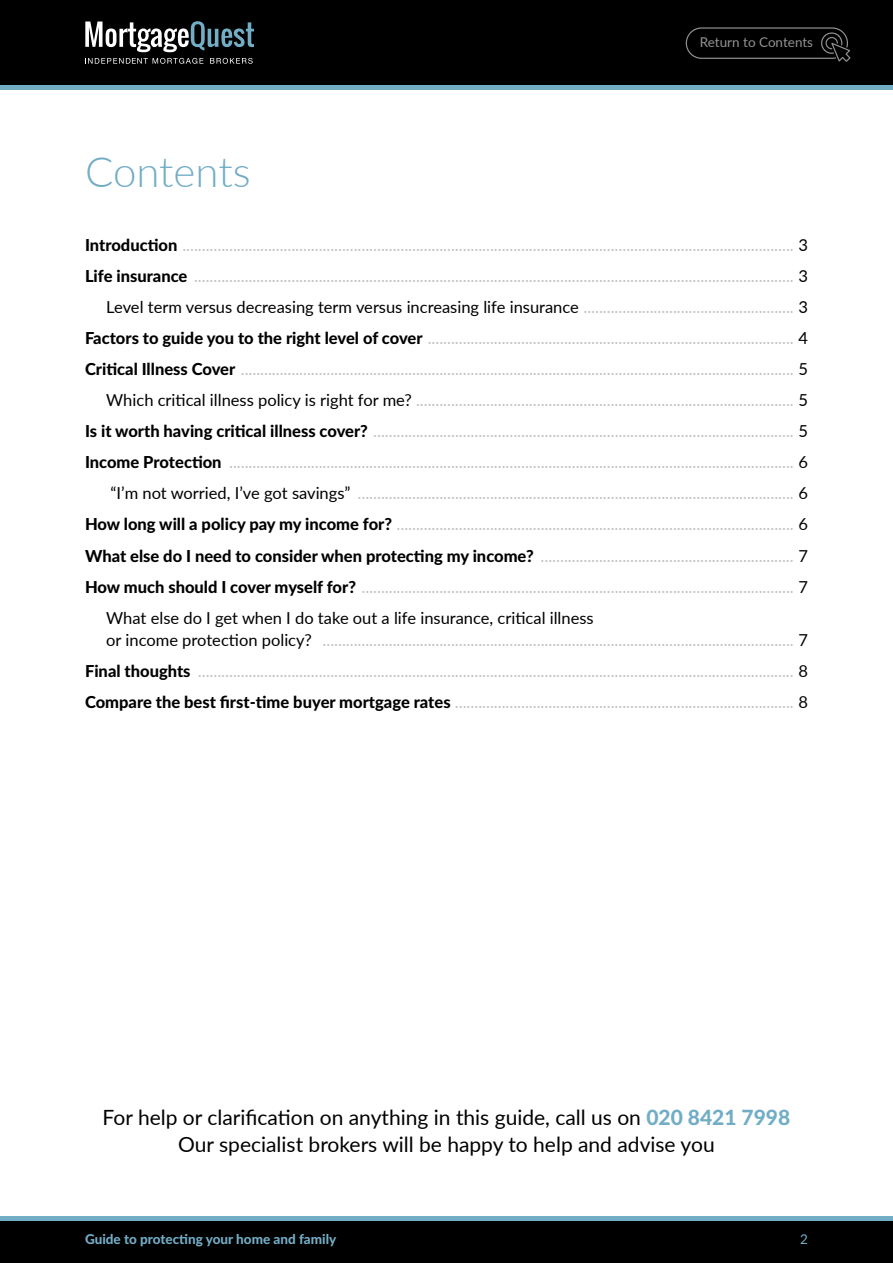
<style>
.page{position:relative;width:893px;height:1263px;background:#fff}
.page>*{position:absolute;margin:0;border:0;box-sizing:border-box;transform-origin:0 0}
.t1{font:300 42px "Lato";color:#72adc6}
.t2{font:21px/27px "Lato";color:#000;text-align:center}
.t3{font:16.5px/31px "Lato";color:#c0c0c0;text-align:justify}
.t4{font:16.5px "Lato";color:#000}
.t5{font:800 13.5px "Lato";color:#72adc6}
.t6{font:13.5px "Lato";color:#939393}
.t7{font:13.5px "Lato";color:#72adc6}
.s1{font-weight:800;color:#000}
.s2{color:#000}
.s3{color:#c0c0c0}
.s4{font-weight:800;color:#72adc6}
</style>
<div class="page">
<div style="left:0;top:0;width:893px;height:85px;background:#000"></div>
<hr style="left:0;top:85px;width:893px;height:4px;background:#72adc6">
<svg style="left:85px;top:21px;width:169px;height:31px"></svg>
<svg style="left:210px;top:58px;width:43px;height:6px"></svg>
<svg style="left:85px;top:58px;width:118px;height:6px"></svg>
<div style="left:0;top:1220px;width:893px;height:43px;background:#000"></div>
<hr style="left:0;top:1216px;width:893px;height:4px;background:#72adc6">
<svg style="left:686px;top:27px;width:164px;height:35px"></svg>
<h1 class="t1" style="left:85px;top:143px;width:167px">Contents</h1>
<p class="t6" style="left:700px;top:33px;width:115px">Return to Contents</p>
<p class="t3" style="left:85px;top:229px;width:724px"><span class="s1">Introduction</span> ............................................................................................................................................................. <span class="s2">3</span></p>
<p class="t3" style="left:85px;top:260px;width:724px"><span class="s1">Life insurance</span> .......................................................................................................................................................... <span class="s2">3</span></p>
<p class="t4" style="left:106px;top:296px;width:703px">Level term versus decreasing term versus increasing life insurance <span class="s3">......................................................</span> 3</p>
<p class="t3" style="left:85px;top:322px;width:724px"><span class="s1">Factors to guide you to the right level of cover</span> .............................................................................................. <span class="s2">4</span></p>
<p class="t3" style="left:85px;top:353px;width:724px"><span class="s1">Critical Illness Cover</span> .............................................................................................................................................. <span class="s2">5</span></p>
<p class="t3" style="left:106px;top:384px;width:703px"><span class="s2">Which critical illness policy is right for me?</span> ................................................................................................. <span class="s2">5</span></p>
<p class="t3" style="left:85px;top:415px;width:724px"><span class="s1">Is it worth having critical illness cover?</span> ............................................................................................................ <span class="s2">5</span></p>
<p class="t3" style="left:85px;top:446px;width:724px"><span class="s1">Income Protection</span> ................................................................................................................................................. <span class="s2">6</span></p>
<p class="t3" style="left:111px;top:477px;width:699px"><span class="s2">“I’m not worried, I’ve got savings”</span> ................................................................................................................ <span class="s2">6</span></p>
<p class="t3" style="left:85px;top:508px;width:724px"><span class="s1">How long will a policy pay my income for?</span> ...................................................................................................... <span class="s2">6</span></p>
<p class="t3" style="left:85px;top:539px;width:724px"><span class="s1">What else do I need to consider when protecting my income?</span> ................................................................. <span class="s2">7</span></p>
<p class="t3" style="left:85px;top:570px;width:724px"><span class="s1">How much should I cover myself for?</span> ............................................................................................................... <span class="s2">7</span></p>
<p class="t4" style="left:106px;top:606px;width:489px">What else do I get when I do take out a life insurance, critical illness</p>
<p class="t3" style="left:85px;top:624px;width:724px;text-indent:21px"><span class="s2">or income protection policy?</span> ......................................................................................................................... <span class="s2">7<br></span><span class="s1">Final thoughts</span> ......................................................................................................................................................... <span class="s2">8<br></span><span class="s1">Compare the best first-time buyer mortgage rates</span> ....................................................................................... <span class="s2">8</span></p>
<p class="t2" style="left:103px;top:1103px;width:689px">For help or clarification on anything in this guide, call us on <span class="s4">020 8421 7998<br></span>Our specialist brokers will be happy to help and advise you</p>
<p class="t5" style="left:85px;top:1229px;width:253px">Guide to protecting your home and family</p>
<p class="t7" style="left:800px;top:1229px;width:9px">2</p>
</div>
